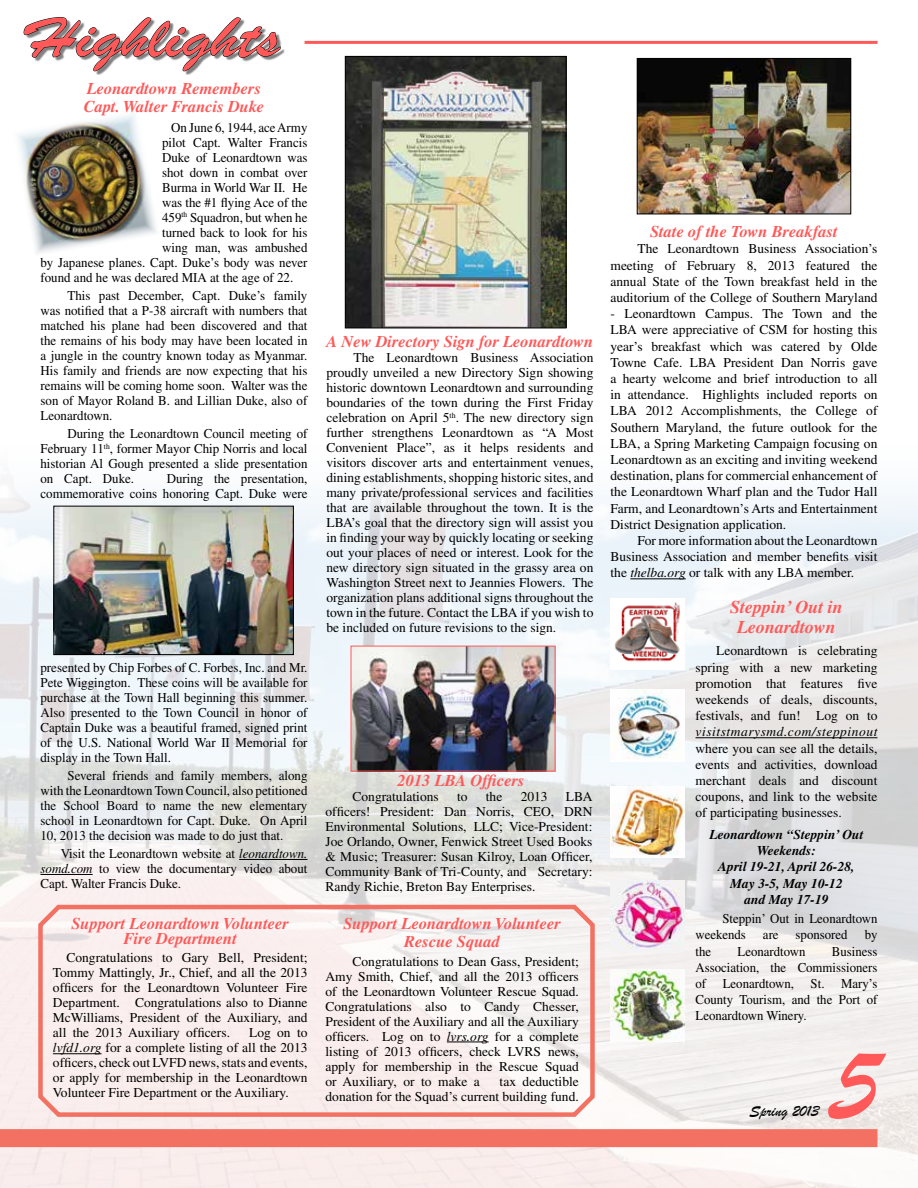
<style>
.page{position:relative;width:918px;height:1188px;background:#fff}
.page>*{position:absolute;margin:0;border:0;box-sizing:border-box;transform-origin:0 0}
.t1{font:108px "Brush Script";color:#ff5959}
.t2{font:59.4px "Brush Script";color:#ff5959;scale:1.25 1}
.t3{font:italic 700 18px/19.5px "Times";color:#ff5959;text-align:center}
.t4{font:italic 700 16.5px/18px "Times";color:#ff5959;text-align:center}
.t5{font:16.5px "Brush Script";color:#000}
.t6{font:13.5px/15px "Times";color:#000;text-align:justify}
.t7{font:13.5px/15px "Times";color:#000;text-align:justify;scale:.96 1}
.t8{font:13.5px/16.2px "Times";color:#000;scale:.95 1}
.t9{font:italic 700 13.5px/16.2px "Times";color:#000;text-align:center}
.t10{font:italic 13.5px "Times";letter-spacing:.04em;color:#000}
.s1{font-style:italic}
</style>
<div class="page">
<img style="left:0;top:479px;width:918px;height:709px">
<svg style="left:23px;top:17px;width:258px;height:55px"></svg>
<div style="left:0;top:1129px;width:878px;height:18px;background:#f37163"></div>
<hr style="left:305px;top:41px;width:572px;height:3px;background:#ff5959">
<img style="left:347px;top:58px;width:217px;height:268px">
<div style="left:345px;top:56px;width:221px;height:272px;border:1px solid #000"></div>
<img style="left:639px;top:60px;width:210px;height:152px">
<div style="left:637px;top:58px;width:214px;height:156px;border:1px solid #000"></div>
<img style="left:55px;top:508px;width:237px;height:145px">
<div style="left:53px;top:506px;width:241px;height:149px;border:1px solid #000"></div>
<img style="left:18px;top:115px;width:138px;height:139px">
<hr style="left:630px;top:579px;width:56px;height:1px;background:#000">
<svg style="left:36px;top:901px;width:561px;height:218px"></svg>
<hr style="left:239px;top:859px;width:69px;height:1px;background:#000">
<hr style="left:40px;top:874px;width:53px;height:1px;background:#000">
<img style="left:353px;top:648px;width:200px;height:121px">
<img style="left:610px;top:598px;width:75px;height:72px">
<img style="left:610px;top:690px;width:75px;height:71px">
<img style="left:610px;top:786px;width:75px;height:72px">
<img style="left:610px;top:970px;width:75px;height:72px">
<img style="left:610px;top:880px;width:75px;height:72px">
<hr style="left:696px;top:737px;width:181px;height:1px;background:#000">
<h2 class="t2" style="left:28px;top:2px;width:202px">Highlights</h2>
<p class="t4" style="left:84px;top:80px;width:182px;text-align:left">Leonardtown Remembers<br>Capt. Walter Francis Duke</p>
<p class="t7" style="left:171px;top:120px;width:144px">On June 6, 1944, ace Army</p>
<p class="t7" style="left:162px;top:135px;width:153px">pilot Capt. Walter Francis</p>
<p class="t7" style="left:162px;top:150px;width:153px">Duke of Leonardtown was</p>
<p class="t7" style="left:162px;top:165px;width:153px">shot down in combat over</p>
<p class="t7" style="left:162px;top:180px;width:153px">Burma in World War II. He</p>
<p class="t7" style="left:162px;top:195px;width:153px">was the #1 flying Ace of the</p>
<p class="t7" style="left:162px;top:210px;width:153px">459<sup>th</sup> Squadron, but when he</p>
<p class="t7" style="left:162px;top:225px;width:153px">turned back to look for his</p>
<p class="t7" style="left:162px;top:240px;width:153px">wing man, was ambushed</p>
<p class="t7" style="left:40px;top:255px;width:280px">by Japanese planes. Capt. Duke’s body was never</p>
<p class="t7" style="left:40px;top:270px;width:265px">found and he was declared MIA at the age of 22.</p>
<p class="t7" style="left:40px;top:288px;width:280px;text-indent:27px">This past December, Capt. Duke’s family was notified that a P-38 aircraft with numbers that matched his plane had been discovered and that the remains of his body may have been located in a jungle in the country known today as Myanmar.<br>His family and friends are now expecting that his remains will be coming home soon. Walter was the son of Mayor Roland B. and Lillian Duke, also of Leonardtown.</p>
<p class="t7" style="left:40px;top:426px;width:280px;text-indent:27px">During the Leonardtown Council meeting of February 11<sup>th</sup>, former Mayor Chip Norris and local historian Al Gough presented a slide presentation on Capt. Duke.</p>
<p class="t7" style="left:41px;top:471px;width:280px;text-align:right">During the presentation,<br>commemorative coins honoring Capt. Duke were</p>
<p class="t7" style="left:40px;top:660px;width:280px">presented by Chip Forbes of C. Forbes, Inc. and Mr.<br>Pete Wiggington. These coins will be available for purchase at the Town Hall beginning this summer.<br>Also presented to the Town Council in honor of Captain Duke was a beautiful framed, signed print of the U.S. National World War II Memorial for display in the Town Hall.</p>
<p class="t7" style="left:40px;top:768px;width:280px;text-indent:27px">Several friends and family members, along with the Leonardtown Town Council, also petitioned the School Board to name the new elementary school in Leonardtown for Capt. Duke. On April 10, 2013 the decision was made to do just that.</p>
<p class="t7" style="left:40px;top:846px;width:280px;text-indent:20px">Visit the Leonardtown website at <span class="s1">leonardtown. somd.com</span> to view the documentary video about Capt. Walter Francis Duke.</p>
<p class="t4" style="left:71px;top:916px;width:219px;line-height:15px">Support Leonardtown Volunteer<br>Fire Department</p>
<p class="t6" style="left:53px;top:950px;width:256px;text-indent:14px">Congratulations to Gary Bell, President; Tommy Mattingly, Jr., Chief, and all the 2013 officers for the Leonardtown Volunteer Fire Department. Congratulations also to Dianne McWilliams, President of the Auxiliary, and all the 2013 Auxiliary officers.</p>
<p class="t6" style="left:53px;top:1025px;width:256px;text-indent:196px">Log on to <span class="s1">lvfd1.org</span> for a complete listing of all the 2013 officers, check out LVFD news, stats and events, or apply for membership in the Leonardtown Volunteer Fire Department or the Auxiliary.</p>
<p class="t4" style="left:326px;top:332px;width:268px">A New Directory Sign for Leonardtown</p>
<p class="t6" style="left:326px;top:350px;width:269px;text-indent:27px">The Leonardtown Business Association proudly unveiled a new Directory Sign showing historic downtown Leonardtown and surrounding boundaries of the town during the First Friday celebration on April 5<sup>th</sup>. The new directory sign further strengthens Leonardtown as “A Most Convenient Place”, as it helps residents and visitors discover arts and entertainment venues, dining establishments, shopping historic sites, and many private/professional services and facilities that are available throughout the town. It is the LBA’s goal that the directory sign will assist you in finding your way by quickly locating or seeking out your places of need or interest. Look for the new directory sign situated in the grassy area on Washington Street next to Jeannies Flowers. The organization plans additional signs throughout the town in the future. Contact the LBA if you wish to be included on future revisions to the sign.</p>
<p class="t4" style="left:398px;top:771px;width:129px">2013 LBA Officers</p>
<p class="t6" style="left:352px;top:789px;width:88px">Congratulations</p>
<p class="t6" style="left:457px;top:789px;width:12px">to</p>
<p class="t6" style="left:486px;top:789px;width:18px">the</p>
<p class="t6" style="left:521px;top:789px;width:28px">2013</p>
<p class="t6" style="left:326px;top:789px;width:269px;text-indent:240px">LBA officers! President: Dan Norris, CEO, DRN Environmental Solutions, LLC; Vice-President:<br>Joe Orlando, Owner, Fenwick Street Used Books &amp; Music; Treasurer: Susan Kilroy, Loan Officer, Community Bank of Tri-County, and Secretary:<br>Randy Richie, Breton Bay Enterprises.</p>
<p class="t4" style="left:343px;top:915px;width:219px">Support Leonardtown Volunteer<br>Rescue Squad</p>
<p class="t6" style="left:326px;top:953px;width:255px;text-indent:27px">Congratulations to Dean Gass, President; Amy Smith, Chief, and all the 2013 officers of the Leonardtown Volunteer Rescue Squad.<br>Congratulations also to Candy Chesser, President of the Auxiliary and all the Auxiliary officers. Log on to <span class="s1">lvrs.org</span> for a complete listing of 2013 officers, check LVRS news, apply for membership in the Rescue Squad or Auxiliary, or to make a</p>
<p class="t6" style="left:326px;top:1073px;width:255px;text-align:right">tax deductible<br>donation for the Squad’s current building fund.</p>
<p class="t4" style="left:650px;top:222px;width:189px">State of the Town Breakfast</p>
<p class="t6" style="left:610px;top:241px;width:269px;line-height:16.2px;text-indent:27px">The Leonardtown Business Association’s meeting of February 8, 2013 featured the annual State of the Town breakfast held in the auditorium of the College of Southern Maryland</p>
<p class="t6" style="left:610px;top:306px;width:269px;line-height:16.2px">- Leonardtown Campus. The Town and the LBA were appreciative of CSM for hosting this year’s breakfast which was catered by Olde Towne Cafe. LBA President Dan Norris gave a hearty welcome and brief introduction to all in attendance. Highlights included reports on LBA 2012 Accomplishments, the College of Southern Maryland, the future outlook for the LBA, a Spring Marketing Campaign focusing on Leonardtown as an exciting and inviting weekend destination, plans for commercial enhancement of the Leonardtown Wharf plan and the Tudor Hall Farm, and Leonardtown’s Arts and Entertainment District Designation application.</p>
<p class="t6" style="left:610px;top:532px;width:269px;line-height:16.2px;text-indent:27px">For more information about the Leonardtown Business Association and member benefits visit the <span class="s1">thelba.org</span> or talk with any LBA member.</p>
<h3 class="t3" style="left:730px;top:597px;width:114px">Steppin’ Out in<br>Leonardtown</h3>
<p class="t6" style="left:696px;top:643px;width:184px;line-height:16.2px;text-indent:21px">Leonardtown is celebrating spring with a new marketing promotion that features five weekends of deals, discounts, festivals, and fun! Log on to</p>
<p class="t10" style="left:696px;top:724px;width:183px">visitstmarysmd.com/steppinout</p>
<p class="t6" style="left:696px;top:740px;width:183px;line-height:16.2px">where you can see all the details, events and activities, download merchant deals and discount coupons, and link to the website of participating businesses.</p>
<p class="t9" style="left:710px;top:826px;width:155px">Leonardtown “Steppin’ Out<br>Weekends:<br>April 19-21, April 26-28,<br>May 3-5, May 10-12<br>and May 17-19</p>
<p class="t8" style="left:696px;top:911px;width:193px;text-indent:27px">Steppin’ Out in Leonardtown weekends</p>
<p class="t8" style="left:763px;top:927px;width:18px">are</p>
<p class="t8" style="left:796px;top:927px;width:56px">sponsored</p>
<p class="t8" style="left:865px;top:927px;width:15px">by</p>
<p class="t8" style="left:696px;top:943px;width:193px;text-align:justify;text-indent:136px">Business Association, the Commissioners of Leonardtown, St. Mary’s County Tourism, and the Port of Leonardtown Winery.</p>
<p class="t8" style="left:696px;top:943px;width:18px">the</p>
<p class="t8" style="left:738px;top:943px;width:73px">Leonardtown</p>
<h1 class="t1" style="left:833px;top:1018px;width:48px">5</h1>
<p class="t5" style="left:749px;top:1101px;width:72px">Spring 2013</p>
</div>
